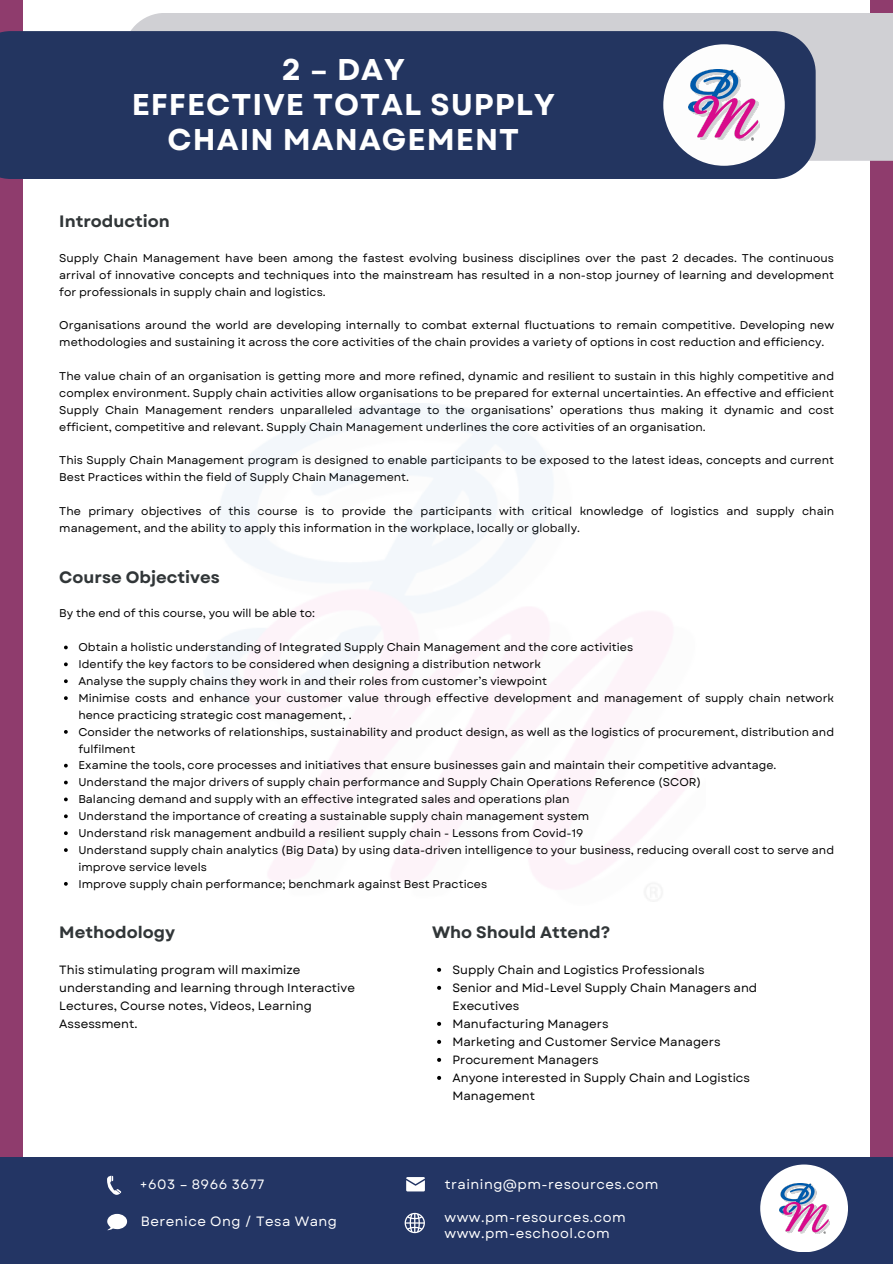
<style>
.page{position:relative;width:893px;height:1264px;background:#fff}
.page>*{position:absolute;margin:0;border:0;box-sizing:border-box;transform-origin:0 0}
.t1{font:700 30px/34.8px "Garet";letter-spacing:.035em;color:#fff;text-align:center}
.t2{font:700 16.5px "Garet";color:#313638}
.t3{font:13.5px "Garet";letter-spacing:.035em;color:#fff}
.t4{font:12px/18px "Garet";color:#000}
.t5{font:11.25px/17px "Garet";color:#000}
</style>
<div class="page">
<div style="left:0;top:0;width:892px;height:1156px;background:#8f3c6d"></div>
<div style="left:23px;top:0;width:846px;height:1214px;background:#fff"></div>
<div style="left:131px;top:13px;width:761px;height:148px;background:#d0d0d4"></div>
<div style="left:0;top:31px;width:815px;height:148px;background:#233560"></div>
<div style="left:663px;top:44px;width:121px;height:122px;background:#fdfdfd;border-radius:50%"></div>
<img style="left:688px;top:70px;width:71px;height:70px">
<svg style="left:64px;top:645px;width:4px;height:4px"></svg>
<svg style="left:64px;top:662px;width:4px;height:4px"></svg>
<svg style="left:64px;top:679px;width:4px;height:4px"></svg>
<svg style="left:64px;top:696px;width:4px;height:4px"></svg>
<svg style="left:64px;top:730px;width:4px;height:3px"></svg>
<svg style="left:64px;top:763px;width:4px;height:4px"></svg>
<svg style="left:64px;top:780px;width:4px;height:4px"></svg>
<svg style="left:64px;top:797px;width:4px;height:4px"></svg>
<svg style="left:64px;top:814px;width:4px;height:4px"></svg>
<svg style="left:64px;top:831px;width:4px;height:4px"></svg>
<svg style="left:64px;top:848px;width:4px;height:4px"></svg>
<svg style="left:64px;top:882px;width:4px;height:3px"></svg>
<svg style="left:437px;top:967px;width:4px;height:4px"></svg>
<svg style="left:437px;top:985px;width:4px;height:4px"></svg>
<svg style="left:437px;top:1021px;width:4px;height:4px"></svg>
<svg style="left:437px;top:1039px;width:4px;height:4px"></svg>
<svg style="left:437px;top:1057px;width:4px;height:4px"></svg>
<svg style="left:437px;top:1075px;width:4px;height:4px"></svg>
<div style="left:0;top:1156px;width:892px;height:107px;background:#233564"></div>
<div style="left:760px;top:1164px;width:87px;height:88px;background:#fff;border-radius:50%"></div>
<img style="left:779px;top:1183px;width:50px;height:50px">
<svg style="left:107px;top:1175px;width:14px;height:19px"></svg>
<svg style="left:107px;top:1213px;width:20px;height:17px"></svg>
<svg style="left:406px;top:1177px;width:19px;height:14px"></svg>
<svg style="left:404px;top:1212px;width:21px;height:21px"></svg>
<p class="t1" style="left:282px;top:52px;width:125px">2 – DAY</p>
<p class="t1" style="left:132px;top:87px;width:425px">EFFECTIVE TOTAL SUPPLY<br>CHAIN MANAGEMENT</p>
<p class="t2" style="left:59px;top:209px;width:112px">Introduction</p>
<p class="t5" style="left:59px;top:249px;width:776px;text-align:justify">Supply Chain Management have been among the fastest evolving business disciplines over the past 2 decades. The continuous arrival of innovative concepts and techniques into the mainstream has resulted in a non-stop journey of learning and development for professionals in supply chain and logistics.</p>
<p class="t5" style="left:59px;top:317px;width:776px">Organisations around the world are developing internally to combat external fluctuations to remain competitive. Developing new methodologies and sustaining it across the core activities of the chain provides a variety of options in cost reduction and efficiency.</p>
<p class="t5" style="left:59px;top:367px;width:776px;text-align:justify">The value chain of an organisation is getting more and more refined, dynamic and resilient to sustain in this highly competitive and complex environment. Supply chain activities allow organisations to be prepared for external uncertainties. An effective and efficient Supply Chain Management renders unparalleled advantage to the organisations’ operations thus making it dynamic and cost efficient, competitive and relevant. Supply Chain Management underlines the core activities of an organisation.</p>
<p class="t5" style="left:59px;top:452px;width:776px">This Supply Chain Management program is designed to enable participants to be exposed to the latest ideas, concepts and current<br>Best Practices within the field of Supply Chain Management.</p>
<p class="t5" style="left:59px;top:502px;width:776px">The primary objectives of this course is to provide the participants with critical knowledge of logistics and supply chain management, and the ability to apply this information in the workplace, locally or globally.</p>
<p class="t2" style="left:59px;top:565px;width:162px">Course Objectives</p>
<p class="t5" style="left:59px;top:605px;width:257px">By the end of this course, you will be able to:</p>
<p class="t5" style="left:78px;top:639px;width:556px">Obtain a holistic understanding of Integrated Supply Chain Management and the core activities</p>
<p class="t5" style="left:78px;top:655px;width:464px">Identify the key factors to be considered when designing a distribution network</p>
<p class="t5" style="left:78px;top:672px;width:470px">Analyse the supply chains they work in and their roles from customer’s viewpoint</p>
<p class="t5" style="left:78px;top:689px;width:757px">Minimise costs and enhance your customer value through effective development and management of supply chain network hence practicing strategic cost management, .</p>
<p class="t5" style="left:78px;top:723px;width:757px">Consider the networks of relationships, sustainability and product design, as well as the logistics of procurement, distribution and fulfilment</p>
<p class="t5" style="left:78px;top:757px;width:699px">Examine the tools, core processes and initiatives that ensure businesses gain and maintain their competitive advantage.</p>
<p class="t5" style="left:78px;top:774px;width:624px">Understand the major drivers of supply chain performance and Supply Chain Operations Reference (SCOR)</p>
<p class="t5" style="left:78px;top:790px;width:492px">Balancing demand and supply with an effective integrated sales and operations plan</p>
<p class="t5" style="left:78px;top:807px;width:512px">Understand the importance of creating a sustainable supply chain management system</p>
<p class="t5" style="left:78px;top:824px;width:506px">Understand risk management andbuild a resilient supply chain - Lessons from Covid-19</p>
<p class="t5" style="left:78px;top:841px;width:757px">Understand supply chain analytics (Big Data) by using data-driven intelligence to your business, reducing overall cost to serve and improve service levels</p>
<p class="t5" style="left:78px;top:875px;width:410px">Improve supply chain performance; benchmark against Best Practices</p>
<p class="t2" style="left:59px;top:920px;width:117px">Methodology</p>
<p class="t4" style="left:59px;top:960px;width:297px">This stimulating program will maximize understanding and learning through Interactive Lectures, Course notes, Videos, Learning Assessment.</p>
<p class="t3" style="left:140px;top:1174px;width:126px">+603 – 8966 3677</p>
<p class="t3" style="left:141px;top:1211px;width:198px">Berenice Ong / Tesa Wang</p>
<p class="t2" style="left:432px;top:920px;width:180px">Who Should Attend?</p>
<p class="t4" style="left:452px;top:960px;width:253px">Supply Chain and Logistics Professionals</p>
<p class="t4" style="left:452px;top:978px;width:306px">Senior and Mid-Level Supply Chain Managers and<br>Executives</p>
<p class="t4" style="left:452px;top:1014px;width:158px">Manufacturing Managers</p>
<p class="t4" style="left:452px;top:1032px;width:269px">Marketing and Customer Service Managers</p>
<p class="t4" style="left:452px;top:1050px;width:148px">Procurement Managers</p>
<p class="t4" style="left:452px;top:1068px;width:299px">Anyone interested in Supply Chain and Logistics<br>Management</p>
<p class="t3" style="left:444px;top:1174px;width:215px">training@pm-resources.com</p>
<p class="t3" style="left:444px;top:1207px;width:183px">www.pm-resources.com</p>
<p class="t3" style="left:444px;top:1223px;width:167px">www.pm-eschool.com</p>
</div>
